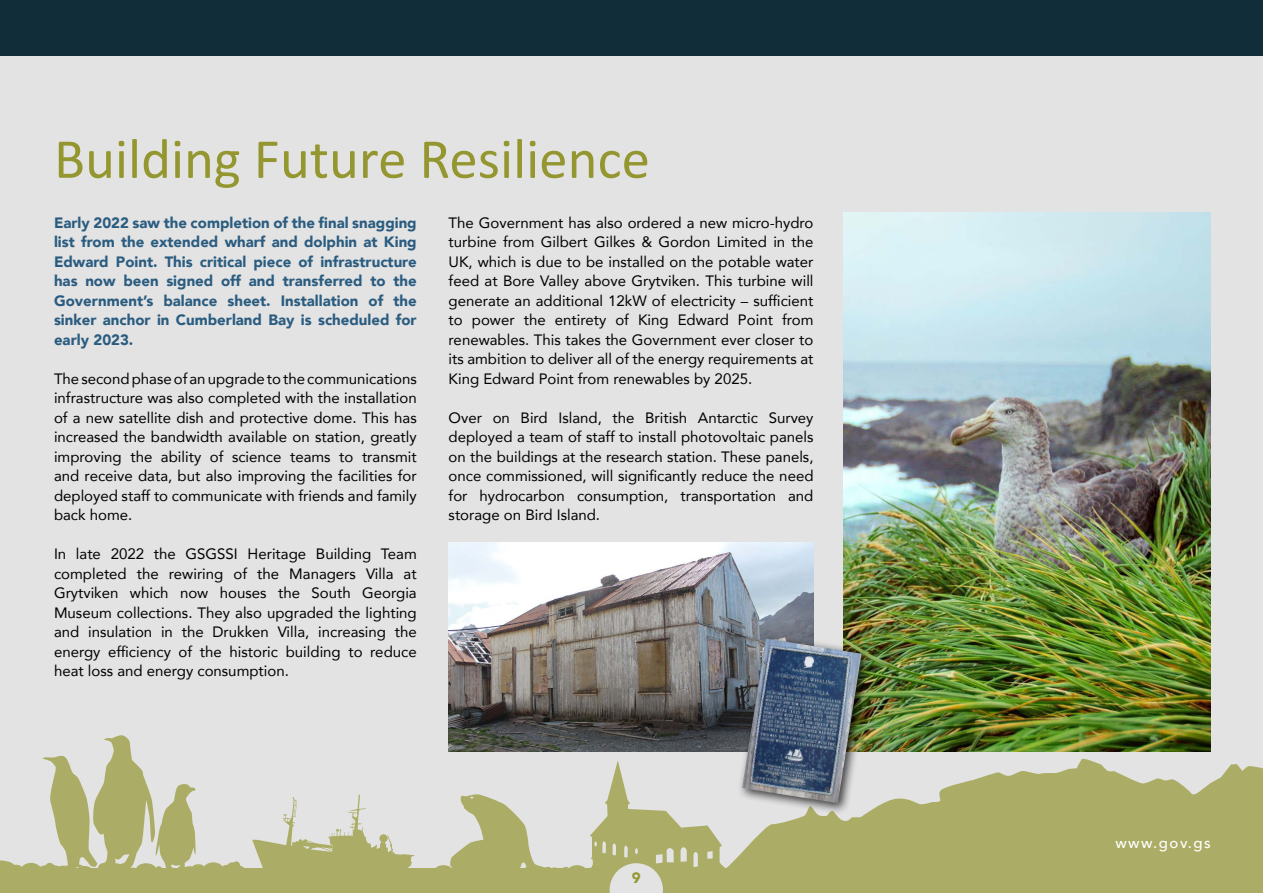
<style>
.page{position:relative;width:1263px;height:893px;background:#e3e3e3}
.page>*{position:absolute;margin:0;border:0;box-sizing:border-box;transform-origin:0 0}
.t1{font:57px "Calibri";color:#949730}
.t2{font:15px/19.5px "Avenir";color:#000;text-align:justify}
.t3{font:900 15px/19.5px "Avenir";color:#2a5c80;text-align:justify}
.t4{font:500 15px "Avenir";letter-spacing:.1em;color:#fff}
.t5{font:900 15px "Avenir";color:#949730}
</style>
<div class="page">
<div style="left:0;top:0;width:1263px;height:55px;background:#112d3a"></div>
<img style="left:843px;top:213px;width:368px;height:519px">
<img style="left:449px;top:542px;width:364px;height:210px">
<div style="left:0;top:869px;width:1263px;height:24px;background:#abad66"></div>
<svg style="left:718px;top:732px;width:545px;height:137px;fill:#abad66"></svg>
<img style="left:873px;top:712px;width:101px;height:61px">
<div style="left:192px;top:864px;width:12px;height:7px;background:#abad66;border-radius:50%"></div>
<div style="left:203px;top:862px;width:20px;height:13px;background:#abad66;border-radius:50%"></div>
<div style="left:434px;top:865px;width:19px;height:13px;background:#abad66;border-radius:50%"></div>
<svg style="left:233px;top:861px;width:7px;height:8px"></svg>
<div style="left:218px;top:864px;width:28px;height:13px;background:#abad66;border-radius:50%"></div>
<hr style="left:183px;top:868px;width:15px;height:3px;background:#949730;border-radius:50%">
<div style="left:10px;top:865px;width:12px;height:6px;background:#abad66;border-radius:50%"></div>
<div style="left:21px;top:863px;width:20px;height:13px;background:#abad66;border-radius:50%"></div>
<svg style="left:0;top:860px;width:16px;height:9px"></svg>
<div style="left:1px;top:867px;width:13px;height:6px;background:#abad66;border-radius:50%"></div>
<svg style="left:33px;top:735px;width:163px;height:136px"></svg>
<img style="left:983px;top:663px;width:74px;height:89px">
<svg style="left:252px;top:794px;width:175px;height:75px"></svg>
<svg style="left:449px;top:760px;width:289px;height:133px"></svg>
<div style="left:737px;top:633px;width:136px;height:182px;background:#000;opacity:.75"></div>
<img style="left:742px;top:639px;width:119px;height:164px">
<h1 class="t1" style="left:54px;top:119px;width:597px">Building Future Resilience</h1>
<p class="t3" style="left:54px;top:212px;width:364px">Early 2022 saw the completion of the final snagging list from the extended wharf and dolphin at King Edward Point. This critical piece of infrastructure has now been signed off and transferred to the Government’s balance sheet. Installation of the sinker anchor in Cumberland Bay is scheduled for early 2023.</p>
<p class="t2" style="left:54px;top:368px;width:364px">The second phase of an upgrade to the communications infrastructure was also completed with the installation of a new satellite dish and protective dome. This has increased the bandwidth available on station, greatly improving the ability of science teams to transmit and receive data, but also improving the facilities for deployed staff to communicate with friends and family back home.</p>
<p class="t2" style="left:54px;top:544px;width:364px">In late 2022 the GSGSSI Heritage Building Team completed the rewiring of the Managers Villa at Grytviken which now houses the South Georgia Museum collections. They also upgraded the lighting and insulation in the Drukken Villa, increasing the energy efficiency of the historic building to reduce heat loss and energy consumption.</p>
<p class="t2" style="left:449px;top:212px;width:366px">The Government has also ordered a new micro-hydro turbine from Gilbert Gilkes &amp; Gordon Limited in the UK, which is due to be installed on the potable water feed at Bore Valley above Grytviken. This turbine will generate an additional 12kW of electricity – sufficient to power the entirety of King Edward Point from renewables. This takes the Government ever closer to its ambition to deliver all of the energy requirements at King Edward Point from renewables by 2025.</p>
<p class="t2" style="left:449px;top:407px;width:366px">Over on Bird Island, the British Antarctic Survey deployed a team of staff to install photovoltaic panels on the buildings at the research station. These panels, once commissioned, will significantly reduce the need for hydrocarbon consumption, transportation and storage on Bird Island.</p>
<p class="t5" style="left:632px;top:865px;width:10px">9</p>
<p class="t4" style="left:1115px;top:830px;width:97px">www.gov.gs</p>
</div>
